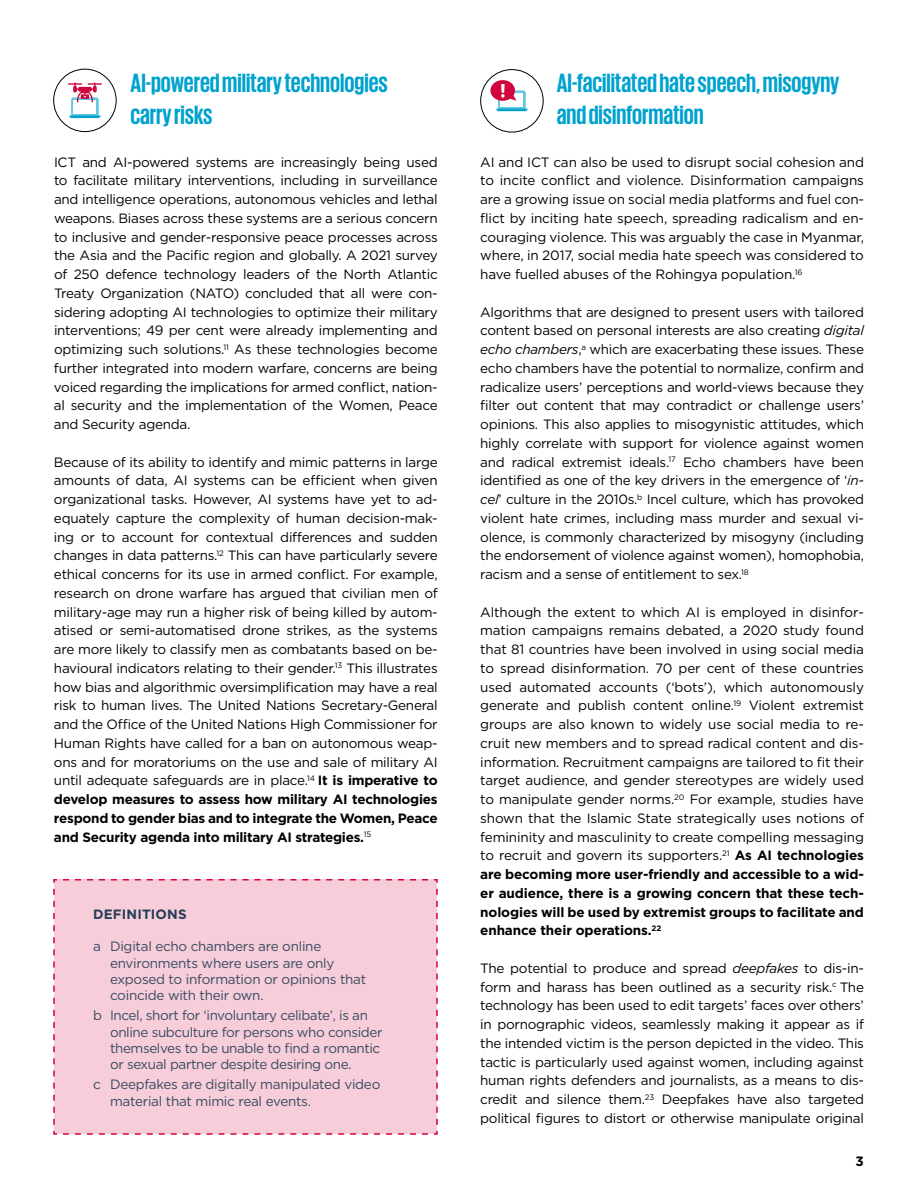
<style>
.page{position:relative;width:918px;height:1188px;background:#fff}
.page>*{position:absolute;margin:0;border:0;box-sizing:border-box;transform-origin:0 0}
.t1{font:700 27px/32.4px "Giorgio Sans Trial";color:#00a2ce}
.t2{font:13.5px/18.8px "Gotham";letter-spacing:-.02em;color:#010202;text-align:justify}
.t3{font:13.5px/16.2px "Gotham";letter-spacing:-.03em;color:#374a62}
.t4{font:700 13.5px "Gotham";letter-spacing:.01em;color:#253e57}
.t5{font:700 13.5px "Gotham";color:#000}
.s1{font-weight:700}
.s2{font-style:italic}
</style>
<div class="page">
<svg style="left:71px;top:97px;width:28px;height:20px"></svg>
<div style="left:74px;top:100px;width:22px;height:13px;background:#fff"></div>
<svg style="left:69px;top:116px;width:32px;height:2px"></svg>
<div style="left:53px;top:69px;width:64px;height:63px;border:1px solid #010202;border-radius:50%"></div>
<svg style="left:68px;top:82px;width:34px;height:20px"></svg>
<svg style="left:498px;top:90px;width:28px;height:20px"></svg>
<div style="left:501px;top:93px;width:22px;height:13px;background:#fff"></div>
<svg style="left:496px;top:109px;width:32px;height:2px"></svg>
<div style="left:480px;top:69px;width:64px;height:64px;border:1px solid #010202;border-radius:50%"></div>
<svg style="left:490px;top:80px;width:27px;height:21px"></svg>
<div style="left:53px;top:879px;width:385px;height:256px;background:#f6cdd8"></div>
<h1 class="t1" style="left:131px;top:67px;width:259px">AI-powered military technologies carry risks</h1>
<p class="t2" style="left:54px;top:152px;width:385px">ICT and AI-powered systems are increasingly being used to facilitate military interventions, including in surveillance and intelligence operations, autonomous vehicles and lethal weapons. Biases across these systems are a serious concern to inclusive and gender-responsive peace processes across the Asia and the Pacific region and globally. A 2021 survey of 250 defence technology leaders of the North Atlantic Treaty Organization (NATO) concluded that all were con&shy;sidering adopting AI technologies to optimize their military interventions; 49 per cent were already implementing and optimizing such solutions.<sup>11</sup> As these technologies become further integrated into modern warfare, concerns are being voiced regarding the implications for armed conflict, nation&shy;al security and the implementation of the Women, Peace and Security agenda.</p>
<p class="t2" style="left:54px;top:452px;width:385px">Because of its ability to identify and mimic patterns in large amounts of data, AI systems can be efficient when given organizational tasks. However, AI systems have yet to ad&shy;equately capture the complexity of human decision-mak&shy;ing or to account for contextual differences and sudden changes in data patterns.<sup>12</sup> This can have particularly severe ethical concerns for its use in armed conflict. For example, research on drone warfare has argued that civilian men of military-age may run a higher risk of being killed by autom&shy;atised or semi-automatised drone strikes, as the systems are more likely to classify men as combatants based on be&shy;havioural indicators relating to their gender.<sup>13</sup> This illustrates how bias and algorithmic oversimplification may have a real risk to human lives. The United Nations Secretary-General and the Office of the United Nations High Commissioner for Human Rights have called for a ban on autonomous weap&shy;ons and for moratoriums on the use and sale of military AI until adequate safeguards are in place.<sup>14</sup> <span class="s1">It is imperative to develop measures to assess how military AI technologies respond to gender bias and to integrate the Women, Peace and Security agenda into military AI strategies.</span><sup>15</sup></p>
<p class="t4" style="left:93px;top:905px;width:95px">DEFINITIONS</p>
<p class="t3" style="left:110px;top:938px;width:258px;text-indent:-17px">a Digital echo chambers are online environments where users are only exposed to information or opinions that coincide with their own.</p>
<p class="t3" style="left:110px;top:1007px;width:274px;text-indent:-17px">b Incel, short for ‘involuntary celibate’, is an online subculture for persons who consider themselves to be unable to find a romantic or sexual partner despite desiring one.</p>
<p class="t3" style="left:110px;top:1076px;width:272px;text-indent:-17px">c Deepfakes are digitally manipulated video material that mimic real events.</p>
<h1 class="t1" style="left:557px;top:67px;width:284px">AI-facilitated hate speech, misogyny and disinformation</h1>
<p class="t2" style="left:480px;top:152px;width:385px">AI and ICT can also be used to disrupt social cohesion and to incite conflict and violence. Disinformation campaigns are a growing issue on social media platforms and fuel con&shy;flict by inciting hate speech, spreading radicalism and en&shy;couraging violence. This was arguably the case in Myanmar, where, in 2017, social media hate speech was considered to have fuelled abuses of the Rohingya population.<sup>16</sup></p>
<p class="t2" style="left:480px;top:302px;width:385px">Algorithms that are designed to present users with tailored content based on personal interests are also creating <span class="s2">digital echo chambers</span>,<sup>a</sup> which are exacerbating these issues. These echo chambers have the potential to normalize, confirm and radicalize users’ perceptions and world-views because they filter out content that may contradict or challenge users’ opinions. This also applies to misogynistic attitudes, which highly correlate with support for violence against women and radical extremist ideals.<sup>17</sup> Echo chambers have been identified as one of the key drivers in the emergence of ‘<span class="s2">in&shy;cel</span>’ culture in the 2010s.<sup>b</sup> Incel culture, which has provoked violent hate crimes, including mass murder and sexual vi&shy;olence, is commonly characterized by misogyny (including the endorsement of violence against women), homophobia, racism and a sense of entitlement to sex.<sup>18</sup></p>
<p class="t2" style="left:480px;top:602px;width:385px">Although the extent to which AI is employed in disinfor&shy;mation campaigns remains debated, a 2020 study found that 81 countries have been involved in using social media to spread disinformation. 70 per cent of these countries used automated accounts (‘bots’), which autonomously generate and publish content online.<sup>19</sup> Violent extremist groups are also known to widely use social media to re&shy;cruit new members and to spread radical content and dis&shy;information. Recruitment campaigns are tailored to fit their target audience, and gender stereotypes are widely used to manipulate gender norms.<sup>20</sup> For example, studies have shown that the Islamic State strategically uses notions of femininity and masculinity to create compelling messaging to recruit and govern its supporters.<sup>21</sup> <span class="s1">As AI technologies are becoming more user-friendly and accessible to a wid&shy;er audience, there is a growing concern that these tech&shy;nologies will be used by extremist groups to facilitate and enhance their operations.</span><sup>22</sup></p>
<p class="t2" style="left:480px;top:958px;width:385px">The potential to produce and spread <span class="s2">deepfakes</span> to dis-in&shy;form and harass has been outlined as a security risk.<sup>c</sup> The technology has been used to edit targets’ faces over others’ in pornographic videos, seamlessly making it appear as if the intended victim is the person depicted in the video. This tactic is particularly used against women, including against human rights defenders and journalists, as a means to dis&shy;credit and silence them.<sup>23</sup> Deepfakes have also targeted political figures to distort or otherwise manipulate original</p>
<p class="t5" style="left:856px;top:1153px;width:10px">3</p>
</div>
